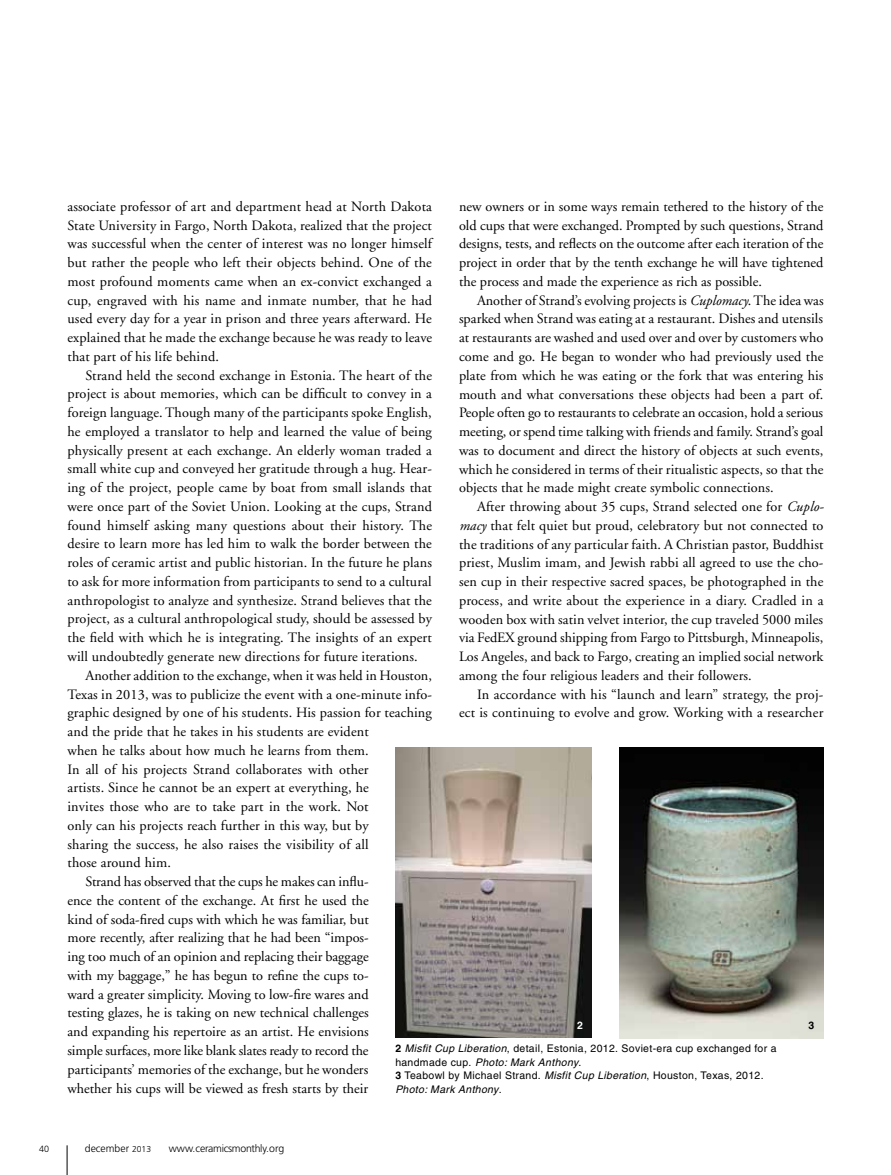
<style>
.page{position:relative;width:891px;height:1175px;background:#fff}
.page>*{position:absolute;margin:0;border:0;box-sizing:border-box;transform-origin:0 0}
.t1{font:14.25px/18.8px "Adobe Garamond";letter-spacing:.01em;color:#000;text-align:justify}
.t2{font:14.25px "Adobe Garamond";letter-spacing:-.01em;color:#000}
.t3{font:10.5px/13.5px "Helvetica";letter-spacing:.03em;color:#000}
.t4{font:300 10.5px "Frutiger";letter-spacing:-.03em;color:#000}
.t5{font:300 10.5px "Frutiger";color:#000}
.t6{font:700 10.5px "Helvetica";color:#fff}
.t7{font:700 10.5px "Helvetica";color:#000}
.t8{font:300 9px "Frutiger";color:#000}
.s1{font-style:italic}
.s2{font-weight:700}
.s3{font-size:8.55px}
</style>
<div class="page">
<svg style="left:67px;top:1145px;width:1px;height:29px"></svg>
<img style="left:396px;top:747px;width:196px;height:290px">
<img style="left:619px;top:747px;width:205px;height:291px">
<p class="t1" style="left:68px;top:197px;width:366px">associate professor of art and department head at North Dakota State University in Fargo, North Dakota, realized that the project was successful when the center of interest was no longer himself but rather the people who left their objects behind. One of the most profound moments came when an ex-convict exchanged a cup, engraved with his name and inmate number, that he had used every day for a year in prison and three years afterward. He explained that he made the exchange because he was ready to leave that part of his life behind.</p>
<p class="t1" style="left:85px;top:366px;width:348px">Strand held the second exchange in Estonia. The heart of the</p>
<p class="t1" style="left:68px;top:385px;width:366px">project is about memories, which can be difficult to convey in a</p>
<p class="t1" style="left:68px;top:403px;width:366px">foreign language. Though many of the participants spoke English,</p>
<p class="t1" style="left:68px;top:422px;width:366px">he employed a translator to help and learned the value of being</p>
<p class="t1" style="left:68px;top:441px;width:366px">physically present at each exchange. An elderly woman traded a</p>
<p class="t1" style="left:68px;top:460px;width:366px">small white cup and conveyed her gratitude through a hug. Hear-</p>
<p class="t1" style="left:68px;top:478px;width:366px">ing of the project, people came by boat from small islands that</p>
<p class="t1" style="left:68px;top:497px;width:366px">were once part of the Soviet Union. Looking at the cups, Strand</p>
<p class="t1" style="left:68px;top:516px;width:366px">found himself asking many questions about their history. The</p>
<p class="t1" style="left:68px;top:535px;width:366px">desire to learn more has led him to walk the border between the</p>
<p class="t1" style="left:68px;top:553px;width:366px">roles of ceramic artist and public historian. In the future he plans</p>
<p class="t1" style="left:68px;top:572px;width:366px">to ask for more information from participants to send to a cultural</p>
<p class="t1" style="left:68px;top:591px;width:366px">anthropologist to analyze and synthesize. Strand believes that the</p>
<p class="t1" style="left:68px;top:610px;width:366px">project, as a cultural anthropological study, should be assessed by</p>
<p class="t1" style="left:68px;top:628px;width:366px">the field with which he is integrating. The insights of an expert</p>
<p class="t1" style="left:68px;top:647px;width:352px">will undoubtedly generate new directions for future iterations.</p>
<p class="t1" style="left:85px;top:666px;width:348px">Another addition to the exchange, when it was held in Houston,</p>
<p class="t1" style="left:68px;top:685px;width:366px">Texas in 2013, was to publicize the event with a one-minute info-</p>
<p class="t1" style="left:68px;top:703px;width:366px">graphic designed by one of his students. His passion for teaching</p>
<p class="t1" style="left:68px;top:722px;width:303px">and the pride that he takes in his students are evident</p>
<p class="t1" style="left:68px;top:741px;width:303px">when he talks about how much he learns from them.</p>
<p class="t1" style="left:68px;top:760px;width:303px">In all of his projects Strand collaborates with other</p>
<p class="t1" style="left:68px;top:778px;width:303px">artists. Since he cannot be an expert at everything, he</p>
<p class="t1" style="left:68px;top:797px;width:303px">invites those who are to take part in the work. Not</p>
<p class="t1" style="left:68px;top:816px;width:303px">only can his projects reach further in this way, but by</p>
<p class="t1" style="left:68px;top:835px;width:303px">sharing the success, he also raises the visibility of all</p>
<p class="t1" style="left:68px;top:854px;width:105px">those around him.</p>
<p class="t1" style="left:85px;top:872px;width:285px">Strand has observed that the cups he makes can influ-</p>
<p class="t1" style="left:68px;top:891px;width:303px">ence the content of the exchange. At first he used the</p>
<p class="t1" style="left:68px;top:910px;width:303px">kind of soda-fired cups with which he was familiar, but</p>
<p class="t1" style="left:68px;top:929px;width:303px">more recently, after realizing that he had been “impos-</p>
<p class="t1" style="left:68px;top:947px;width:303px">ing too much of an opinion and replacing their baggage</p>
<p class="t1" style="left:68px;top:966px;width:303px">with my baggage,” he has begun to refine the cups to-</p>
<p class="t1" style="left:68px;top:985px;width:303px">ward a greater simplicity. Moving to low-fire wares and</p>
<p class="t1" style="left:68px;top:1004px;width:303px">testing glazes, he is taking on new technical challenges</p>
<p class="t1" style="left:68px;top:1022px;width:303px">and expanding his repertoire as an artist. He envisions</p>
<p class="t2" style="left:68px;top:1042px;width:303px">simple surfaces, more like blank slates ready to record the</p>
<p class="t1" style="left:68px;top:1060px;width:302px">participants’ memories of the exchange, but he wonders</p>
<p class="t1" style="left:68px;top:1079px;width:302px">whether his cups will be viewed as fresh starts by their</p>
<p class="t1" style="left:459px;top:197px;width:366px">new owners or in some ways remain tethered to the history of the old cups that were exchanged. Prompted by such questions, Strand designs, tests, and reflects on the outcome after each iteration of the project in order that by the tenth exchange he will have tightened the process and made the experience as rich as possible.</p>
<p class="t1" style="left:459px;top:291px;width:366px;text-indent:18px">Another of Strand’s evolving projects is <span class="s1">Cuplomacy</span>. The idea was sparked when Strand was eating at a restaurant. Dishes and utensils at restaurants are washed and used over and over by customers who come and go. He began to wonder who had previously used the plate from which he was eating or the fork that was entering his mouth and what conversations these objects had been a part of.<br>People often go to restaurants to celebrate an occasion, hold a serious meeting, or spend time talking with friends and family. Strand’s goal was to document and direct the history of objects at such events, which he considered in terms of their ritualistic aspects, so that the objects that he made might create symbolic connections.</p>
<p class="t1" style="left:459px;top:497px;width:367px;text-indent:18px">After throwing about 35 cups, Strand selected one for <span class="s1">Cuplo&shy;macy</span> that felt quiet but proud, celebratory but not connected to the traditions of any particular faith. A Christian pastor, Buddhist priest, Muslim imam, and Jewish rabbi all agreed to use the cho&shy;sen cup in their respective sacred spaces, be photographed in the process, and write about the experience in a diary. Cradled in a wooden box with satin velvet interior, the cup traveled 5000 miles via FedEX ground shipping from Fargo to Pittsburgh, Minneapolis, Los Angeles, and back to Fargo, creating an implied social network among the four religious leaders and their followers.</p>
<p class="t1" style="left:459px;top:685px;width:366px;text-align:right">In accordance with his “launch and learn” strategy, the proj&shy;ect is continuing to evolve and grow. Working with a researcher</p>
<p class="t6" style="left:577px;top:1019px;width:7px">2</p>
<p class="t7" style="left:809px;top:1019px;width:7px">3</p>
<p class="t3" style="left:395px;top:1041px;width:383px"><span class="s2">2</span> <span class="s1">Misfit Cup Liberation</span>, detail, Estonia, 2012. Soviet-era cup exchanged for a handmade cup. <span class="s1">Photo: Mark Anthony</span>.<br><span class="s2">3</span> Teabowl by Michael Strand. <span class="s1">Misfit Cup Liberation</span>, Houston, Texas, 2012.<br><span class="s1">Photo: Mark Anthony</span>.</p>
<p class="t8" style="left:39px;top:1143px;width:12px">40</p>
<p class="t5" style="left:85px;top:1142px;width:68px">december <span class="s3">2013</span></p>
<p class="t4" style="left:169px;top:1142px;width:117px">www.ceramicsmonthly.org</p>
</div>
